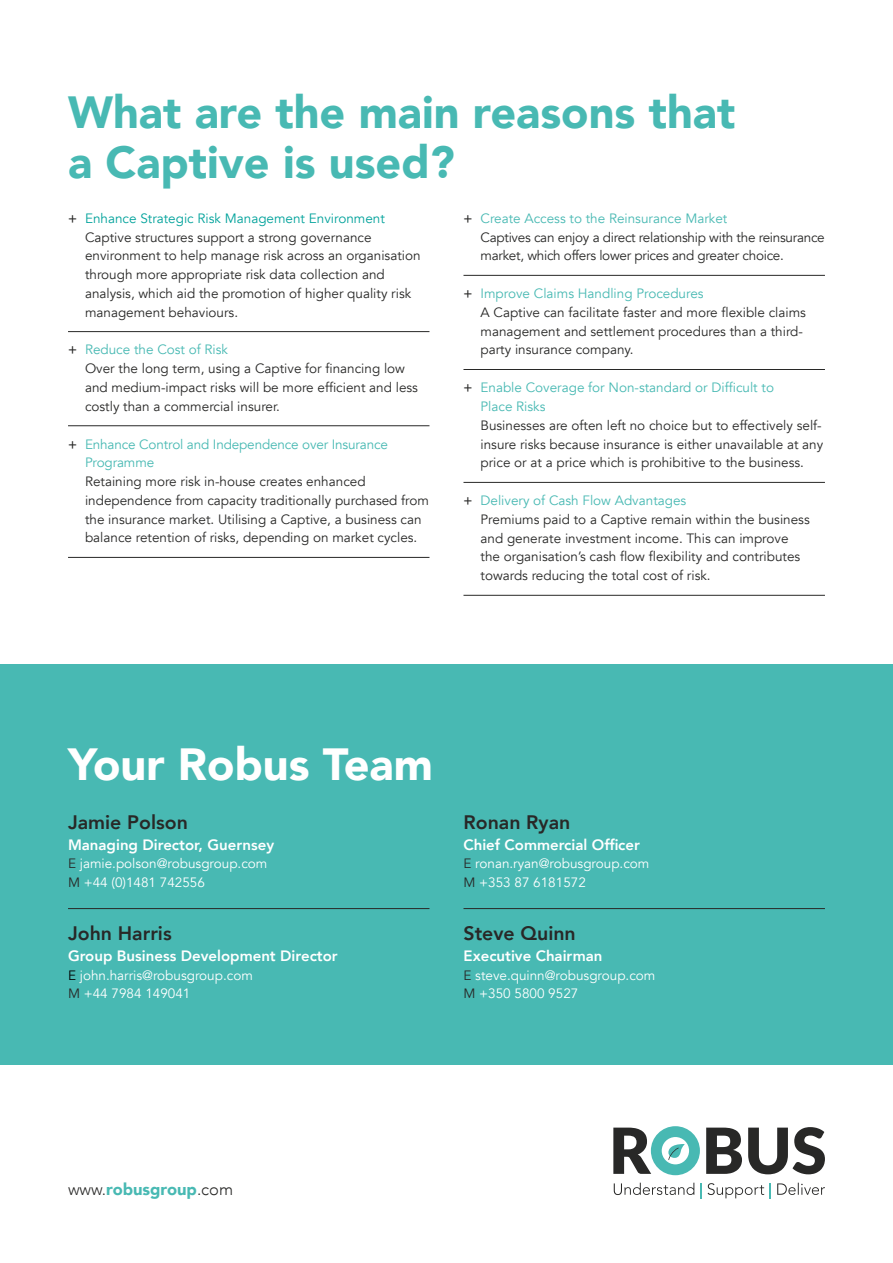
<style>
.page{position:relative;width:893px;height:1263px;background:#fff}
.page>*{position:absolute;margin:0;border:0;box-sizing:border-box;transform-origin:0 0}
.t1{font:900 45px/51px "Avenir";color:#48b9b3}
.t2{font:900 45px "Avenir";color:#fff}
.t3{font:800 19.5px "Avenir";color:#282827}
.t4{font:900 16.5px "Avenir";color:#48b9b3}
.t5{font:800 15px "Avenir";color:#fff}
.t6{font:13.5px/18.8px "Avenir";color:#282827}
.t7{font:13.5px/18.8px "Avenir";color:#fff}
.t8{font:13.5px/18.8px "Avenir";letter-spacing:-.02em;color:#282827}
.t9{font:13.5px/18.8px "Avenir";letter-spacing:-.01em;color:#48b9b3}
.s1{font-weight:500}
.s2{color:#00a29b}
.s3{color:#48b9b3}
.s4{font-weight:500;color:#282827}
.s5{color:#282827}
.s6{color:#000}
.s7{font-weight:300;color:#282827}
</style>
<div class="page">
<div style="left:0;top:665px;width:893px;height:400px;background:#48b9b3"></div>
<svg style="left:613px;top:1126px;width:87px;height:49px"></svg>
<svg style="left:706px;top:1127px;width:36px;height:47px"></svg>
<svg style="left:748px;top:1127px;width:77px;height:47px"></svg>
<svg style="left:777px;top:1183px;width:48px;height:12px"></svg>
<svg style="left:700px;top:1183px;width:71px;height:16px"></svg>
<svg style="left:614px;top:1183px;width:80px;height:12px"></svg>
<hr style="left:68px;top:908px;width:361px;height:1px;background:#282827">
<hr style="left:463px;top:908px;width:362px;height:1px;background:#282827">
<hr style="left:68px;top:331px;width:361px;height:1px;background:#282827">
<hr style="left:68px;top:425px;width:361px;height:1px;background:#282827">
<hr style="left:68px;top:557px;width:361px;height:1px;background:#282827">
<hr style="left:463px;top:275px;width:362px;height:1px;background:#282827">
<hr style="left:463px;top:369px;width:362px;height:1px;background:#282827">
<hr style="left:463px;top:482px;width:362px;height:1px;background:#282827">
<hr style="left:463px;top:595px;width:362px;height:1px;background:#282827">
<h1 class="t1" style="left:68px;top:85px;width:669px">What are the main reasons that a Captive is used?</h1>
<p class="t6" style="left:85px;top:209px;width:337px;text-indent:-17px"><span class="s1">+</span> <span class="s2">Enhance Strategic Risk Management Environment </span>Captive structures support a strong governance environment to help manage risk across an organisation through more appropriate risk data collection and analysis, which aid the promotion of higher quality risk management behaviours.</p>
<p class="t6" style="left:85px;top:341px;width:334px;text-indent:-17px"><span class="s1">+</span> <span class="s3">Reduce the Cost of Risk<br></span>Over the long term, using a Captive for financing low and medium-impact risks will be more efficient and less costly than a commercial insurer.</p>
<p class="t9" style="left:85px;top:435px;width:305px;text-indent:-17px"><span class="s4">+</span> Enhance Control and Independence over Insurance<br>Programme</p>
<p class="t6" style="left:85px;top:472px;width:345px">Retaining more risk in-house creates enhanced independence from capacity traditionally purchased from the insurance market. Utilising a Captive, a business can balance retention of risks, depending on market cycles.</p>
<p class="t8" style="left:480px;top:209px;width:346px;text-indent:-17px"><span class="s1">+</span> <span class="s3">Create Access to the Reinsurance Market<br></span>Captives can enjoy a direct relationship with the reinsurance market, which offers lower prices and greater choice.</p>
<p class="t6" style="left:480px;top:284px;width:327px;text-indent:-17px"><span class="s1">+</span> <span class="s3">Improve Claims Handling Procedures<br></span>A Captive can facilitate faster and more flexible claims management and settlement procedures than a third&shy;party insurance company.</p>
<p class="t9" style="left:480px;top:378px;width:295px;text-indent:-17px"><span class="s4">+</span> Enable Coverage for Non-standard or Difficult to<br>Place Risks</p>
<p class="t6" style="left:480px;top:416px;width:344px;text-align:justify">Businesses are often left no choice but to effectively self&shy;insure risks because insurance is either unavailable at any price or at a price which is prohibitive to the business.</p>
<p class="t6" style="left:480px;top:491px;width:331px;text-indent:-17px"><span class="s1">+</span> <span class="s3">Delivery of Cash Flow Advantages<br></span>Premiums paid to a Captive remain within the business and generate investment income. This can improve the organisation’s cash flow flexibility and contributes towards reducing the total cost of risk.</p>
<h1 class="t2" style="left:68px;top:726px;width:366px">Your Robus Team</h1>
<h2 class="t3" style="left:68px;top:807px;width:121px">Jamie Polson</h2>
<p class="t5" style="left:68px;top:833px;width:208px">Managing Director, Guernsey</p>
<p class="t7" style="left:68px;top:855px;width:201px"><span class="s5">E</span> jamie.polson@robusgroup.com<br><span class="s5">M</span> +44 (0)1481 742556</p>
<h2 class="t3" style="left:68px;top:918px;width:105px">John Harris</h2>
<p class="t5" style="left:68px;top:944px;width:271px">Group Business Development Director</p>
<p class="t7" style="left:68px;top:966px;width:186px"><span class="s6">E</span> john.harris@robusgroup.com<br><span class="s5">M</span> +44 7984 149041</p>
<h2 class="t3" style="left:463px;top:807px;width:108px">Ronan Ryan</h2>
<p class="t5" style="left:463px;top:833px;width:178px">Chief Commercial Officer</p>
<p class="t7" style="left:463px;top:855px;width:187px"><span class="s5">E</span> ronan.ryan@robusgroup.com<br><span class="s5">M</span> +353 87 6181572</p>
<h2 class="t3" style="left:463px;top:918px;width:114px">Steve Quinn</h2>
<p class="t5" style="left:463px;top:944px;width:140px">Executive Chairman</p>
<p class="t7" style="left:463px;top:966px;width:193px"><span class="s5">E</span> steve.quinn@robusgroup.com<br><span class="s5">M</span> +350 5800 9527</p>
<p class="t4" style="left:68px;top:1175px;width:167px"><span class="s7">www.</span>robusgroup<span class="s7">.com</span></p>
</div>
